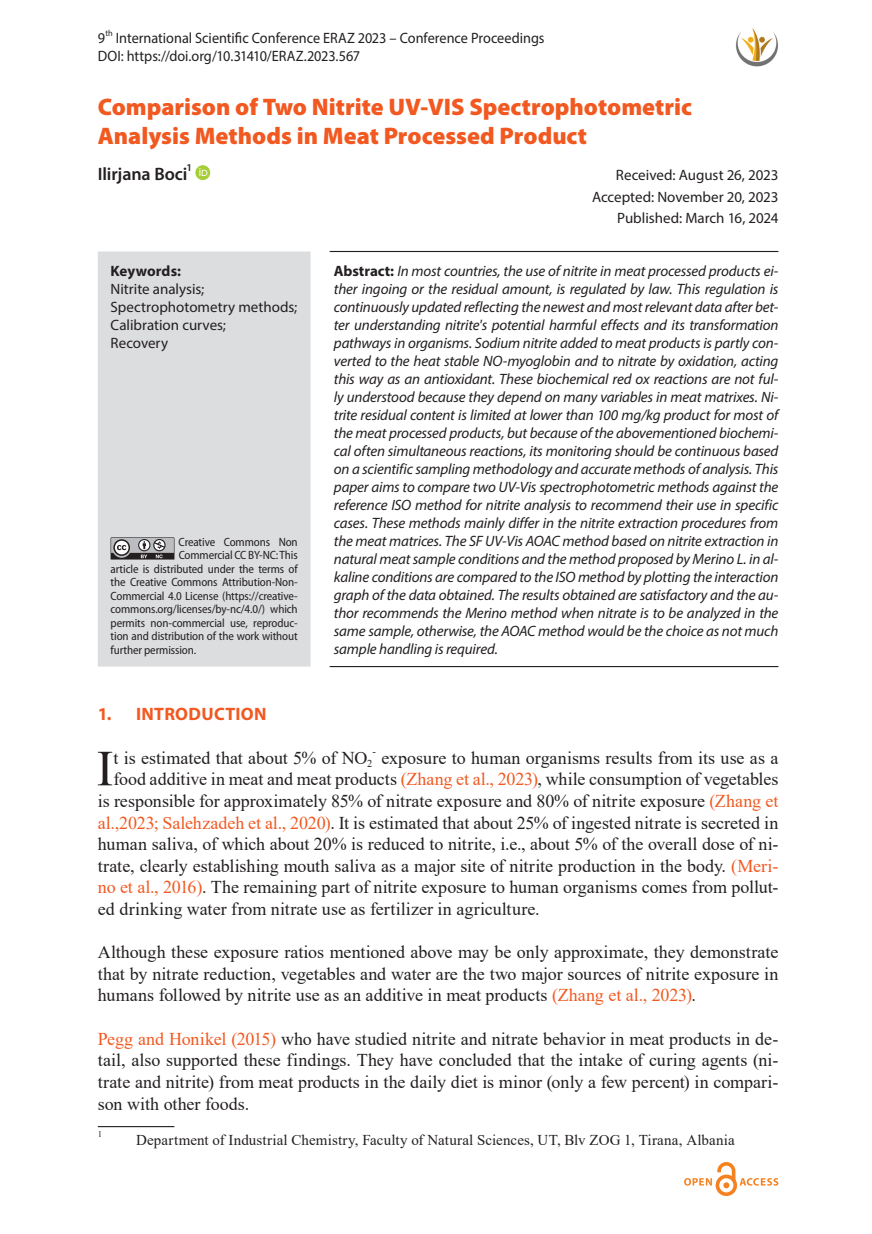
<style>
.page{position:relative;width:872px;height:1234px;background:#fff}
.page>*{position:absolute;margin:0;border:0;box-sizing:border-box;transform-origin:0 0}
.Normal_Prvi_pasus{font:50.55px "Times New Roman";color:#231f20}
.Naslov_1{font:900 24px/28.5px "Myriad Pro";color:#f15921}
.Normal_Prvi_pasus-2{font:18px/21.6px "Times New Roman";color:#231f20;text-align:justify}
.Naslov_2{font:700 18px "Myriad Pro";letter-spacing:.015em;color:#f15921}
.Autor{font:600 18px "Myriad Pro";letter-spacing:-.005em;color:#231f20}
.Abstract{font:italic 15px/18px "Myriad Pro";letter-spacing:-.01em;color:#231f20;text-align:justify}
.Zaglavlje-1{font:15px "Myriad Pro";color:#231f20;scale:.95 1}
.Fusnota_AUTOR{font:15px "Times New Roman";letter-spacing:.005em;color:#231f20}
.Received{font:15px "Myriad Pro";letter-spacing:-.005em;color:#231f20}
.Keywords{font:15px "Myriad Pro";color:#231f20}
.Keywords-2{font:700 15px "Myriad Pro";letter-spacing:.005em;color:#231f20}
.CCommons{font:semi-condensed 12px "Myriad Pro";letter-spacing:-.01em;color:#231f20}
.Autor-2{font:600 10.5px "Myriad Pro";color:#231f20}
.Normal_Prvi_pasus-3{font:10.5px "Times New Roman";color:#231f20}
.Zaglavlje-1-2{font:8.7px "Myriad Pro";color:#231f20;scale:.95 1}
.Fusnota_AUTOR-2{font:8.7px "Times New Roman";color:#231f20}
.s1{font-weight:700;font-style:normal}
.s2{color:#f15921}
</style>
<div class="page">
<svg style="left:684px;top:1162px;width:94px;height:33px"></svg>
<img style="left:736px;top:28px;width:42px;height:39px">
<svg style="left:199px;top:165px;width:11px;height:15px"></svg>
<svg style="left:195px;top:165px;width:15px;height:15px"></svg>
<svg style="left:199px;top:168px;width:8px;height:8px"></svg>
<div style="left:98px;top:251px;width:212px;height:415px;background:#dcdddf"></div>
<hr style="left:330px;top:251px;width:448px;height:1px;background:#231f20">
<hr style="left:330px;top:666px;width:448px;height:1px;background:#231f20">
<svg style="left:111px;top:537px;width:63px;height:22px"></svg>
<hr style="left:98px;top:1125px;width:76px;height:1px;background:#231f20">
<p class="Zaglavlje-1-2" style="left:105px;top:28px;width:9px">th</p>
<p class="Zaglavlje-1" style="left:116px;top:29px;width:453px">International Scientific Conference ERAZ 2023 – Conference Proceedings</p>
<p class="Zaglavlje-1" style="left:98px;top:47px;width:278px">DOI: https://doi.org/10.31410/ERAZ.2023.567</p>
<p class="Naslov_1" style="left:98px;top:93px;width:595px">Comparison of Two Nitrite UV-VIS Spectrophotometric<br>Analysis Methods in Meat Processed Product</p>
<p class="Autor" style="left:98px;top:162px;width:91px">Ilirjana Boci</p>
<p class="Autor-2" style="left:186px;top:161px;width:7px">1</p>
<p class="Zaglavlje-1" style="left:98px;top:29px;width:9px">9</p>
<p class="Received" style="left:616px;top:166px;width:164px">Received: August 26, 2023</p>
<p class="Received" style="left:592px;top:187px;width:188px">Accepted: November 20, 2023</p>
<p class="Received" style="left:617px;top:209px;width:163px">Published: March 16, 2024</p>
<p class="Keywords-2" style="left:111px;top:260px;width:72px">Keywords:</p>
<p class="Keywords" style="left:111px;top:279px;width:95px">Nitrite analysis;</p>
<p class="Keywords" style="left:111px;top:297px;width:188px">Spectrophotometry methods;</p>
<p class="Keywords" style="left:111px;top:315px;width:117px">Calibration curves;</p>
<p class="Keywords" style="left:111px;top:333px;width:59px">Recovery</p>
<p class="CCommons" style="left:179px;top:535px;width:121px">Creative Commons Non</p>
<p class="CCommons" style="left:179px;top:548px;width:120px">Commercial CC BY-NC: This</p>
<p class="CCommons" style="left:111px;top:562px;width:189px">article is distributed under the terms of</p>
<p class="CCommons" style="left:111px;top:575px;width:189px">the Creative Commons Attribution-Non-</p>
<p class="CCommons" style="left:111px;top:589px;width:189px">Commercial 4.0 License (https://creative-</p>
<p class="CCommons" style="left:111px;top:602px;width:189px">commons.org/licenses/by-nc/4.0/) which</p>
<p class="CCommons" style="left:111px;top:616px;width:189px">permits non-commercial use, reproduc-</p>
<p class="CCommons" style="left:111px;top:629px;width:189px">tion and distribution of the work without</p>
<p class="CCommons" style="left:111px;top:643px;width:87px">further permission.</p>
<p class="Abstract" style="left:334px;top:261px;width:446px"><span class="s1">Abstract:</span> In most countries, the use of nitrite in meat processed products ei&shy;ther ingoing or the residual amount, is regulated by law. This regulation is continuously updated reflecting the newest and most relevant data after bet&shy;ter understanding nitrite's potential harmful effects and its transformation pathways in organisms. Sodium nitrite added to meat products is partly con&shy;verted to the heat stable NO-myoglobin and to nitrate by oxidation, acting this way as an antioxidant. These biochemical red ox reactions are not ful&shy;ly understood because they depend on many variables in meat matrixes. Ni&shy;trite residual content is limited at lower than 100 mg/kg product for most of the meat processed products, but because of the abovementioned biochemi&shy;cal often simultaneous reactions, its monitoring should be continuous based on a scientific sampling methodology and accurate methods of analysis. This paper aims to compare two UV-Vis spectrophotometric methods against the reference ISO method for nitrite analysis to recommend their use in specific cases. These methods mainly differ in the nitrite extraction procedures from the meat matrices. The SF UV-Vis AOAC method based on nitrite extraction in natural meat sample conditions and the method proposed by Merino L. in al&shy;kaline conditions are compared to the ISO method by plotting the interaction graph of the data obtained. The results obtained are satisfactory and the au&shy;thor recommends the Merino method when nitrate is to be analyzed in the same sample, otherwise, the AOAC method would be the choice as not much sample handling is required.</p>
<p class="Naslov_2" style="left:98px;top:702px;width:170px">1. INTRODUCTION</p>
<p class="Normal_Prvi_pasus" style="left:97px;top:732px;width:18px">I</p>
<p class="Normal_Prvi_pasus-2" style="left:113px;top:746px;width:260px">t is estimated that about 5% of NO<sub>2</sub></p>
<p class="Normal_Prvi_pasus-3" style="left:372px;top:743px;width:5px">-</p>
<p class="Normal_Prvi_pasus-2" style="left:381px;top:746px;width:398px">exposure to human organisms results from its use as a</p>
<p class="Normal_Prvi_pasus-2" style="left:113px;top:767px;width:666px">food additive in meat and meat products <span class="s2">(Zhang et al., 2023)</span>, while consumption of vegetables</p>
<p class="Normal_Prvi_pasus-2" style="left:98px;top:789px;width:682px">is responsible for approximately 85% of nitrate exposure and 80% of nitrite exposure <span class="s2">(Zhang et</span></p>
<p class="Normal_Prvi_pasus-2" style="left:98px;top:811px;width:682px"><span class="s2">al.,2023; Salehzadeh et al., 2020)</span>. It is estimated that about 25% of ingested nitrate is secreted in</p>
<p class="Normal_Prvi_pasus-2" style="left:98px;top:832px;width:682px">human saliva, of which about 20% is reduced to nitrite, i.e., about 5% of the overall dose of ni-</p>
<p class="Normal_Prvi_pasus-2" style="left:98px;top:854px;width:682px">trate, clearly establishing mouth saliva as a major site of nitrite production in the body. <span class="s2">(Meri-</span></p>
<p class="Normal_Prvi_pasus-2" style="left:98px;top:875px;width:682px"><span class="s2">no et al., 2016)</span>. The remaining part of nitrite exposure to human organisms comes from pollut-</p>
<p class="Normal_Prvi_pasus-2" style="left:98px;top:897px;width:443px">ed drinking water from nitrate use as fertilizer in agriculture.</p>
<p class="Normal_Prvi_pasus-2" style="left:98px;top:940px;width:682px">Although these exposure ratios mentioned above may be only approximate, they demonstrate that by nitrate reduction, vegetables and water are the two major sources of nitrite exposure in humans followed by nitrite use as an additive in meat products <span class="s2">(Zhang et al., 2023)</span>.</p>
<p class="Normal_Prvi_pasus-2" style="left:98px;top:1027px;width:682px"><span class="s2">Pegg and Honikel (2015)</span> who have studied nitrite and nitrate behavior in meat products in de&shy;tail, also supported these findings. They have concluded that the intake of curing agents (ni&shy;trate and nitrite) from meat products in the daily diet is minor (only a few percent) in compari&shy;son with other foods.</p>
<p class="Fusnota_AUTOR-2" style="left:98px;top:1127px;width:6px">1</p>
<p class="Fusnota_AUTOR" style="left:136px;top:1128px;width:600px">Department of Industrial Chemistry, Faculty of Natural Sciences, UT, Blv ZOG 1, Tirana, Albania</p>
</div>
